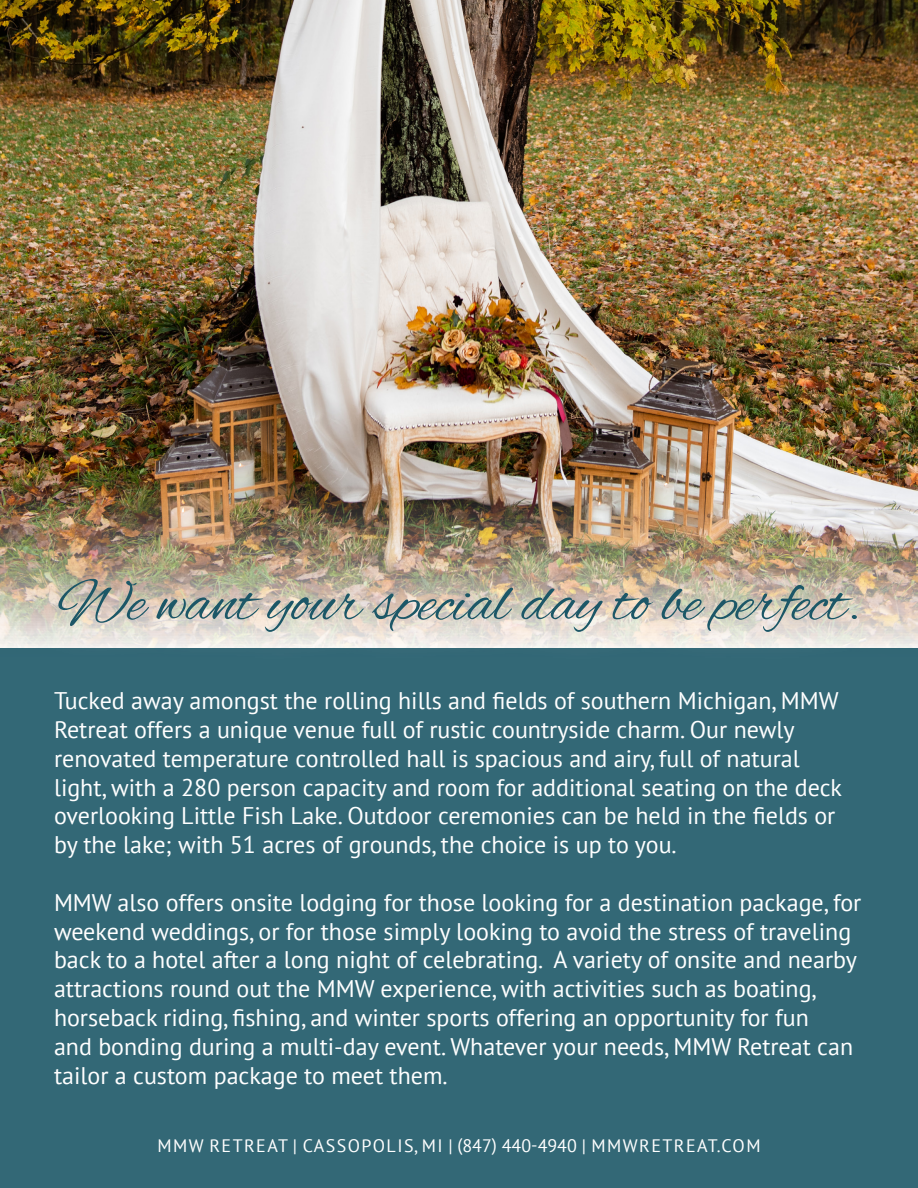
<style>
.page{position:relative;width:918px;height:1188px;background:#fff}
.page>*{position:absolute;margin:0;border:0;box-sizing:border-box;transform-origin:0 0}
.t1{font:63px "Alex Brush";color:#1c5767}
.Paragraph_Style_1{font:24px/28.8px "PT Sans";color:#fff}
.t2{font:18px "PT Sans";letter-spacing:.08em;color:#fff}
</style>
<div class="page">
<img style="left:0;top:0;width:918px;height:648px">
<div style="left:0;top:648px;width:918px;height:540px;background:#336876"></div>
<div style="left:18px;top:538px;width:874px;height:132px;background:#fff;opacity:.85"></div>
<p class="t1" style="left:57px;top:567px;width:805px">We want your special day to be perfect.</p>
<p class="Paragraph_Style_1" style="left:54px;top:686px;width:790px">Tucked away amongst the rolling hills and fields of southern Michigan, MMW Retreat offers a unique venue full of rustic countryside charm. Our newly renovated temperature controlled hall is spacious and airy, full of natural light, with a 280 person capacity and room for additional seating on the deck overlooking Little Fish Lake. Outdoor ceremonies can be held in the fields or by the lake; with 51 acres of grounds, the choice is up to you.</p>
<p class="Paragraph_Style_1" style="left:54px;top:887px;width:809px">MMW also offers onsite lodging for those looking for a destination package, for weekend weddings, or for those simply looking to avoid the stress of traveling back to a hotel after a long night of celebrating. A variety of onsite and nearby attractions round out the MMW experience, with activities such as boating, horseback riding, fishing, and winter sports offering an opportunity for fun<br>and bonding during a multi-day event. Whatever your needs, MMW Retreat can tailor a custom package to meet them.</p>
<p class="t2" style="left:157px;top:1134px;width:605px">MMW RETREAT | CASSOPOLIS, MI | (847) 440-4940 | MMWRETREAT.COM</p>
</div>
